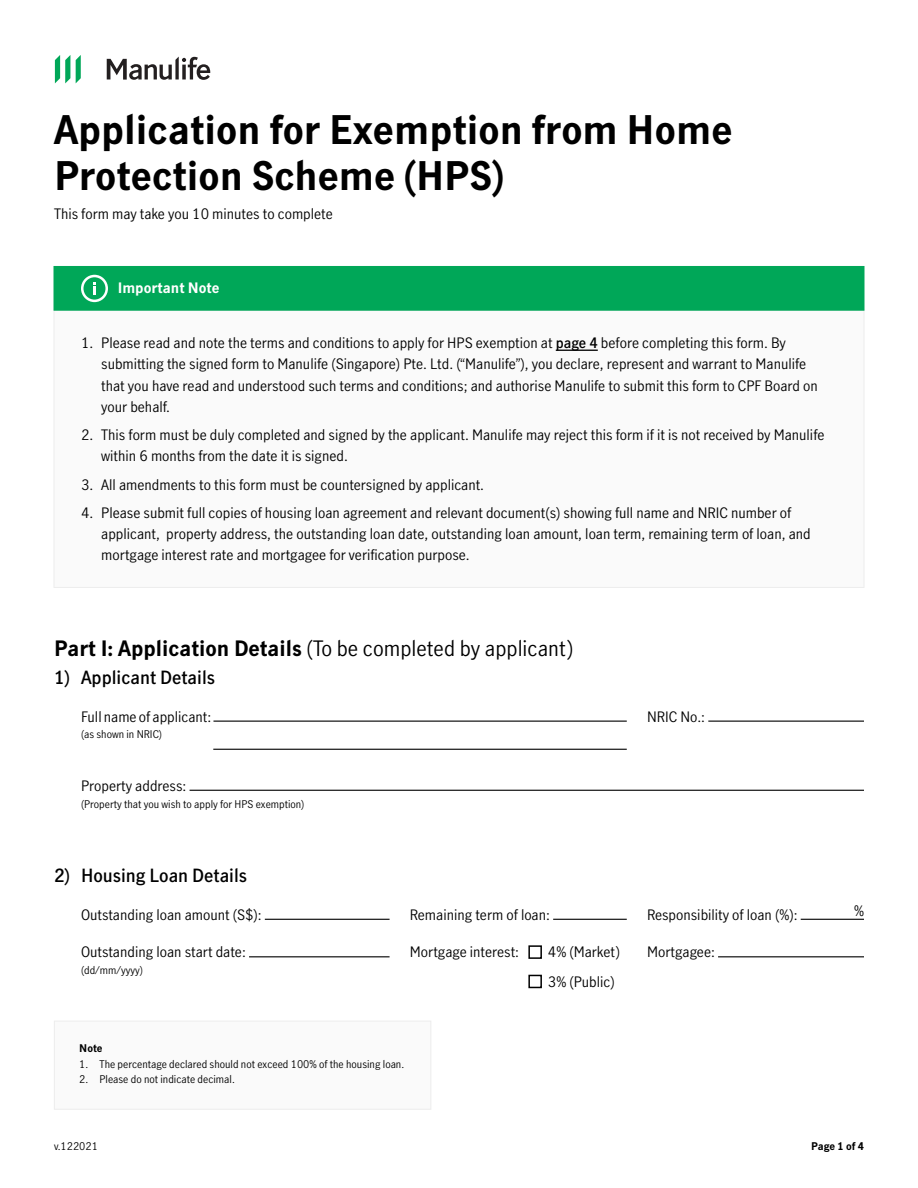
<style>
.page{position:relative;width:918px;height:1188px;background:#fff}
.page>*{position:absolute;margin:0;border:0;box-sizing:border-box;transform-origin:0 0}
.t1{font:700 39px/46.8px "Manulife JH Sans Optimized";color:#000}
.t2{font:21px "Manulife JH Sans Optimized";color:#000}
.t3{font:600 18px "Manulife JH Sans Optimized";color:#000}
.t4{font:14.25px/21.3px "Manulife JH Sans Optimized";color:#000}
.t5{font:700 14.25px "Manulife JH Sans Optimized";color:#fff}
.t6{font:10.5px "Manulife JH Sans Optimized";color:#000}
.t7{font:700 10.5px "Manulife JH Sans Optimized";color:#000}
.s1{font-weight:600}
.s2{font-weight:700}
</style>
<div class="page">
<svg style="left:107px;top:57px;width:103px;height:23px"></svg>
<svg style="left:76px;top:55px;width:5px;height:28px"></svg>
<svg style="left:55px;top:55px;width:15px;height:28px"></svg>
<hr style="left:708px;top:721px;width:156px;height:1px;background:#000">
<hr style="left:213px;top:721px;width:414px;height:1px;background:#000">
<hr style="left:190px;top:790px;width:674px;height:1px;background:#000">
<hr style="left:265px;top:919px;width:125px;height:1px;background:#000">
<hr style="left:553px;top:919px;width:74px;height:1px;background:#000">
<hr style="left:718px;top:956px;width:146px;height:1px;background:#000">
<hr style="left:801px;top:919px;width:63px;height:1px;background:#000">
<hr style="left:249px;top:956px;width:141px;height:1px;background:#000">
<div style="left:528px;top:945px;width:14px;height:14px;border:2px solid #000"></div>
<div style="left:528px;top:975px;width:14px;height:13px;border:2px solid #000"></div>
<div style="left:54px;top:1021px;width:377px;height:89px;background:#fafafa"></div>
<hr style="left:213px;top:749px;width:414px;height:1px;background:#000">
<div style="left:54px;top:310px;width:810px;height:278px;background:#fafafa;border:1px solid #ededed"></div>
<hr style="left:556px;top:350px;width:42px;height:1px;background:#000">
<div style="left:54px;top:266px;width:810px;height:45px;background:#00a758;border:1px solid #00a758"></div>
<svg style="left:81px;top:275px;width:27px;height:27px"></svg>
<h1 class="t1" style="left:54px;top:104px;width:680px">Application for Exemption from Home<br>Protection Scheme (HPS)</h1>
<p class="t4" style="left:54px;top:202px;width:280px">This form may take you 10 minutes to complete</p>
<p class="t5" style="left:118px;top:278px;width:103px">Important Note</p>
<p class="t4" style="left:101px;top:331px;width:718px;text-indent:-20px">1. Please read and note the terms and conditions to apply for HPS exemption at <span class="s1">page 4</span> before completing this form. By submitting the signed form to Manulife (Singapore) Pte. Ltd. (“Manulife”), you declare, represent and warrant to Manulife that you have read and understood such terms and conditions; and authorise Manulife to submit this form to CPF Board on your behalf.</p>
<p class="t4" style="left:101px;top:424px;width:725px;text-indent:-20px">2. This form must be duly completed and signed by the applicant. Manulife may reject this form if it is not received by Manulife within 6 months from the date it is signed.</p>
<p class="t4" style="left:81px;top:473px;width:405px">3. All amendments to this form must be countersigned by applicant.</p>
<p class="t4" style="left:101px;top:501px;width:711px;text-indent:-20px">4. Please submit full copies of housing loan agreement and relevant document(s) showing full name and NRIC number of applicant, property address, the outstanding loan date, outstanding loan amount, loan term, remaining term of loan, and mortgage interest rate and mortgagee for verification purpose.</p>
<h2 class="t2" style="left:54px;top:634px;width:521px"><span class="s2">Part I: Application Details</span> (To be completed by applicant)</h2>
<p class="t3" style="left:54px;top:665px;width:163px">1) Applicant Details</p>
<p class="t4" style="left:81px;top:705px;width:132px">Full name of applicant:</p>
<p class="t4" style="left:647px;top:705px;width:60px">NRIC No.:</p>
<p class="t6" style="left:81px;top:727px;width:83px">(as shown in NRIC)</p>
<p class="t4" style="left:81px;top:774px;width:107px">Property address:</p>
<p class="t6" style="left:81px;top:797px;width:225px">(Property that you wish to apply for HPS exemption)</p>
<p class="t3" style="left:54px;top:863px;width:195px">2) Housing Loan Details</p>
<p class="t4" style="left:81px;top:903px;width:182px">Outstanding loan amount (S$):</p>
<p class="t4" style="left:410px;top:903px;width:142px">Remaining term of loan:</p>
<p class="t4" style="left:410px;top:941px;width:111px">Mortgage interest:</p>
<p class="t4" style="left:647px;top:903px;width:152px">Responsibility of loan (%):</p>
<p class="t4" style="left:548px;top:937px;width:74px;line-height:29.4px">4% (Market)<br>3% (Public)</p>
<p class="t4" style="left:647px;top:941px;width:69px">Mortgagee:</p>
<p class="t4" style="left:81px;top:941px;width:166px">Outstanding loan start date:</p>
<p class="t6" style="left:81px;top:963px;width:63px">(dd/mm/yyyy)</p>
<p class="t7" style="left:79px;top:1041px;width:25px">Note</p>
<p class="t6" style="left:79px;top:1057px;width:326px">1. The percentage declared should not exceed 100% of the housing loan.</p>
<p class="t6" style="left:79px;top:1072px;width:157px">2. Please do not indicate decimal.</p>
<p class="t4" style="left:854px;top:900px;width:11px">%</p>
<p class="t6" style="left:54px;top:1139px;width:45px">v.122021</p>
<p class="t7" style="left:811px;top:1138px;width:54px">Page 1 of 4</p>
</div>
